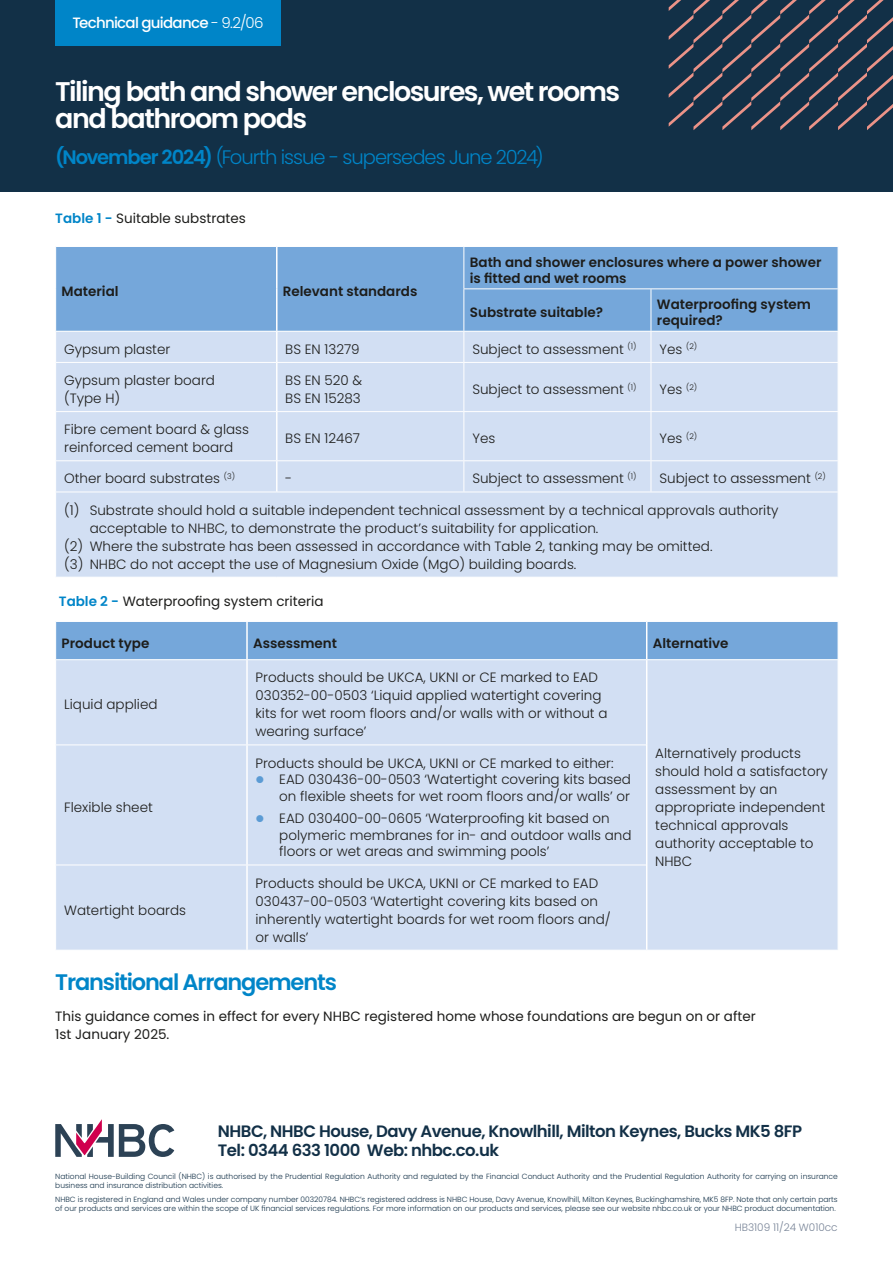
<style>
.page{position:relative;width:893px;height:1263px;background:#fff}
.page>*{position:absolute;margin:0;border:0;box-sizing:border-box;transform-origin:0 0}
.t1{font:600 27px/27px "Poppins";letter-spacing:-.055em;color:#fff}
.t2{font:600 22.5px "Poppins";letter-spacing:-.05em;color:#0085c8}
.t3{font:300 19.5px "Poppins";letter-spacing:-.05em;color:#0085c8}
.t4{font:600 16.5px/19.5px "Poppins";letter-spacing:-.03em;color:#123047}
.t5{font:500 15px "Poppins";letter-spacing:-.05em;color:#fff}
.t6{font:300 13.5px/18px "Poppins";color:#1d1d1b}
.t7{font:600 13.5px/16.2px "Poppins";color:#1d1d1b}
.t8{font:13.5px/18px "Poppins";color:#1d1d1b}
.t9{font:300 10.5px "Poppins";letter-spacing:-.005em;color:#788497}
.t10{font:300 7.5px/9px "Poppins";color:#123047}
.s1{font-weight:300}
.s2{font-weight:600}
.s3{font-weight:600;color:#0085c8}
</style>
<div class="page">
<div style="left:0;top:0;width:893px;height:191px;background:#123047"></div>
<svg style="left:669px;top:0;width:224px;height:130px"></svg>
<svg style="left:55px;top:1119px;width:119px;height:38px"></svg>
<div style="left:56px;top:247px;width:782px;height:84px;background:#75a7da"></div>
<div style="left:56px;top:332px;width:782px;height:245px;background:#d2dff3"></div>
<hr style="left:276px;top:247px;width:2px;height:42px;background:#fff">
<hr style="left:276px;top:289px;width:2px;height:42px;background:#fff">
<hr style="left:276px;top:332px;width:2px;height:30px;background:#fff">
<hr style="left:276px;top:363px;width:2px;height:48px;background:#fff">
<hr style="left:276px;top:412px;width:2px;height:48px;background:#fff">
<hr style="left:276px;top:461px;width:2px;height:31px;background:#fff">
<hr style="left:463px;top:247px;width:1px;height:41px;background:#fff">
<hr style="left:463px;top:288px;width:188px;height:1px;background:#fff">
<hr style="left:463px;top:289px;width:1px;height:42px;background:#fff">
<hr style="left:651px;top:288px;width:187px;height:1px;background:#fff">
<hr style="left:651px;top:289px;width:1px;height:42px;background:#fff">
<hr style="left:463px;top:332px;width:1px;height:30px;background:#fff">
<hr style="left:651px;top:332px;width:1px;height:30px;background:#fff">
<hr style="left:55px;top:362px;width:222px;height:1px;background:#fff">
<hr style="left:277px;top:362px;width:187px;height:1px;background:#fff">
<hr style="left:464px;top:362px;width:187px;height:1px;background:#fff">
<hr style="left:463px;top:363px;width:1px;height:48px;background:#fff">
<hr style="left:651px;top:362px;width:187px;height:1px;background:#fff">
<hr style="left:651px;top:363px;width:1px;height:48px;background:#fff">
<hr style="left:55px;top:411px;width:222px;height:1px;background:#fff">
<hr style="left:277px;top:411px;width:187px;height:1px;background:#fff">
<hr style="left:464px;top:411px;width:187px;height:1px;background:#fff">
<hr style="left:463px;top:412px;width:1px;height:48px;background:#fff">
<hr style="left:651px;top:411px;width:187px;height:1px;background:#fff">
<hr style="left:651px;top:412px;width:1px;height:48px;background:#fff">
<hr style="left:55px;top:460px;width:222px;height:1px;background:#fff">
<hr style="left:277px;top:460px;width:187px;height:1px;background:#fff">
<hr style="left:464px;top:460px;width:187px;height:1px;background:#fff">
<hr style="left:463px;top:461px;width:1px;height:31px;background:#fff">
<hr style="left:651px;top:460px;width:187px;height:1px;background:#fff">
<hr style="left:651px;top:461px;width:1px;height:31px;background:#fff">
<hr style="left:55px;top:492px;width:222px;height:1px;background:#fff">
<hr style="left:277px;top:492px;width:187px;height:1px;background:#fff">
<hr style="left:464px;top:492px;width:187px;height:1px;background:#fff">
<hr style="left:651px;top:492px;width:187px;height:1px;background:#fff">
<div style="left:56px;top:622px;width:782px;height:37px;background:#75a7da"></div>
<div style="left:56px;top:660px;width:782px;height:290px;background:#d2dff3"></div>
<hr style="left:246px;top:622px;width:2px;height:37px;background:#fff">
<hr style="left:646px;top:622px;width:1px;height:37px;background:#fff">
<hr style="left:246px;top:660px;width:2px;height:84px;background:#fff">
<hr style="left:646px;top:660px;width:1px;height:85px;background:#fff">
<hr style="left:246px;top:745px;width:2px;height:120px;background:#fff">
<hr style="left:646px;top:745px;width:1px;height:120px;background:#fff">
<hr style="left:246px;top:865px;width:2px;height:85px;background:#fff">
<hr style="left:646px;top:865px;width:1px;height:85px;background:#fff">
<hr style="left:55px;top:744px;width:192px;height:1px;background:#fff">
<hr style="left:247px;top:744px;width:399px;height:1px;background:#fff">
<hr style="left:55px;top:865px;width:192px;height:1px;background:#fff">
<hr style="left:247px;top:865px;width:399px;height:1px;background:#fff">
<div style="left:55px;top:0;width:226px;height:46px;background:#0085c8"></div>
<svg style="left:256px;top:776px;width:7px;height:7px"></svg>
<svg style="left:256px;top:815px;width:7px;height:8px"></svg>
<p class="t5" style="left:72px;top:14px;width:193px">Technical guidance <span class="s1">- 9.2/06</span></p>
<h1 class="t1" style="left:55px;top:79px;width:566px">Tiling bath and shower enclosures, wet rooms and bathroom pods</h1>
<h3 class="t3" style="left:55px;top:146px;width:490px"><span class="s2">(November 2024)</span> (Fourth issue - supersedes June 2024)</h3>
<p class="t8" style="left:55px;top:209px;width:192px"><span class="s3">Table 1 -</span> Suitable substrates</p>
<p class="t7" style="left:62px;top:283px;width:58px">Material</p>
<p class="t7" style="left:283px;top:283px;width:136px">Relevant standards</p>
<p class="t7" style="left:470px;top:254px;width:353px">Bath and shower enclosures where a power shower is fitted and wet rooms</p>
<p class="t7" style="left:470px;top:304px;width:135px">Substrate suitable?</p>
<p class="t7" style="left:657px;top:296px;width:156px">Waterproofing system required?</p>
<p class="t6" style="left:64px;top:340px;width:108px">Gypsum plaster</p>
<p class="t6" style="left:285px;top:340px;width:76px">BS EN 13279</p>
<p class="t6" style="left:472px;top:340px;width:166px">Subject to assessment <sup>(1)</sup></p>
<p class="t6" style="left:659px;top:340px;width:39px">Yes <sup>(2)</sup></p>
<p class="t6" style="left:64px;top:371px;width:152px">Gypsum plaster board (Type H)</p>
<p class="t6" style="left:285px;top:371px;width:79px">BS EN 520 &amp;<br>BS EN 15283</p>
<p class="t6" style="left:472px;top:380px;width:166px">Subject to assessment <sup>(1)</sup></p>
<p class="t6" style="left:659px;top:380px;width:39px">Yes <sup>(2)</sup></p>
<p class="t6" style="left:64px;top:421px;width:186px">Fibre cement board &amp; glass reinforced cement board</p>
<p class="t6" style="left:285px;top:430px;width:76px">BS EN 12467</p>
<p class="t6" style="left:472px;top:430px;width:24px">Yes</p>
<p class="t6" style="left:659px;top:430px;width:39px">Yes <sup>(2)</sup></p>
<p class="t6" style="left:64px;top:470px;width:172px">Other board substrates <sup>(3)</sup></p>
<p class="t6" style="left:285px;top:470px;width:9px">-</p>
<p class="t6" style="left:472px;top:470px;width:166px">Subject to assessment <sup>(1)</sup></p>
<p class="t6" style="left:659px;top:470px;width:168px">Subject to assessment <sup>(2)</sup></p>
<p class="t6" style="left:64px;top:501px;width:716px">(1) Substrate should hold a suitable independent technical assessment by a technical approvals authority</p>
<p class="t6" style="left:90px;top:519px;width:510px">acceptable to NHBC, to demonstrate the product’s suitability for application.</p>
<p class="t6" style="left:64px;top:537px;width:650px">(2) Where the substrate has been assessed in accordance with Table 2, tanking may be omitted.</p>
<p class="t6" style="left:64px;top:555px;width:514px">(3) NHBC do not accept the use of Magnesium Oxide (MgO) building boards.</p>
<p class="t8" style="left:59px;top:592px;width:266px"><span class="s3">Table 2 -</span> Waterproofing system criteria</p>
<p class="t7" style="left:62px;top:635px;width:89px">Product type</p>
<p class="t7" style="left:253px;top:635px;width:86px">Assessment</p>
<p class="t7" style="left:653px;top:635px;width:77px">Alternative</p>
<p class="t6" style="left:64px;top:696px;width:95px">Liquid applied</p>
<p class="t6" style="left:64px;top:798px;width:90px">Flexible sheet</p>
<p class="t6" style="left:255px;top:669px;width:354px">Products should be UKCA, UKNI or CE marked to EAD 030352-00-0503 ‘Liquid applied watertight covering kits for wet room floors and/or walls with or without a wearing surface’</p>
<p class="t6" style="left:279px;top:755px;width:353px;line-height:16.5px;text-indent:-24px">Products should be UKCA, UKNI or CE marked to either:<br>EAD 030436-00-0503 ‘Watertight covering kits based on flexible sheets for wet room floors and/or walls’ or</p>
<p class="t6" style="left:279px;top:810px;width:354px;line-height:16.5px">EAD 030400-00-0605 ‘Waterproofing kit based on polymeric membranes for in- and outdoor walls and floors or wet areas and swimming pools’</p>
<p class="t6" style="left:655px;top:744px;width:174px">Alternatively products should hold a satisfactory assessment by an appropriate independent technical approvals authority acceptable to<br>NHBC</p>
<p class="t6" style="left:255px;top:874px;width:357px">Products should be UKCA, UKNI or CE marked to EAD 030437-00-0503 ‘Watertight covering kits based on inherently watertight boards for wet room floors and/ or walls’</p>
<h2 class="t2" style="left:55px;top:969px;width:283px">Transitional Arrangements</h2>
<p class="t8" style="left:55px;top:1007px;width:702px">This guidance comes in effect for every NHBC registered home whose foundations are begun on or after<br>1st January 2025.</p>
<p class="t6" style="left:64px;top:901px;width:123px">Watertight boards</p>
<p class="t4" style="left:218px;top:1121px;width:586px">NHBC, NHBC House, Davy Avenue, Knowlhill, Milton Keynes, Bucks MK5 8FP<br>Tel: 0344 633 1000 Web: nhbc.co.uk</p>
<p class="t10" style="left:55px;top:1172px;width:784px">National House-Building Council (NHBC) is authorised by the Prudential Regulation Authority and regulated by the Financial Conduct Authority and the Prudential Regulation Authority for carrying on insurance business and insurance distribution activities.</p>
<p class="t10" style="left:55px;top:1195px;width:784px">NHBC is registered in England and Wales under company number 00320784. NHBC’s registered address is NHBC House, Davy Avenue, Knowlhill, Milton Keynes, Buckinghamshire, MK5 8FP. Note that only certain parts of our products and services are within the scope of UK financial services regulations. For more information on our products and services, please see our website nhbc.co.uk or your NHBC product documentation.</p>
<p class="t9" style="left:735px;top:1221px;width:104px">HB3109 11/24 W010cc</p>
</div>
